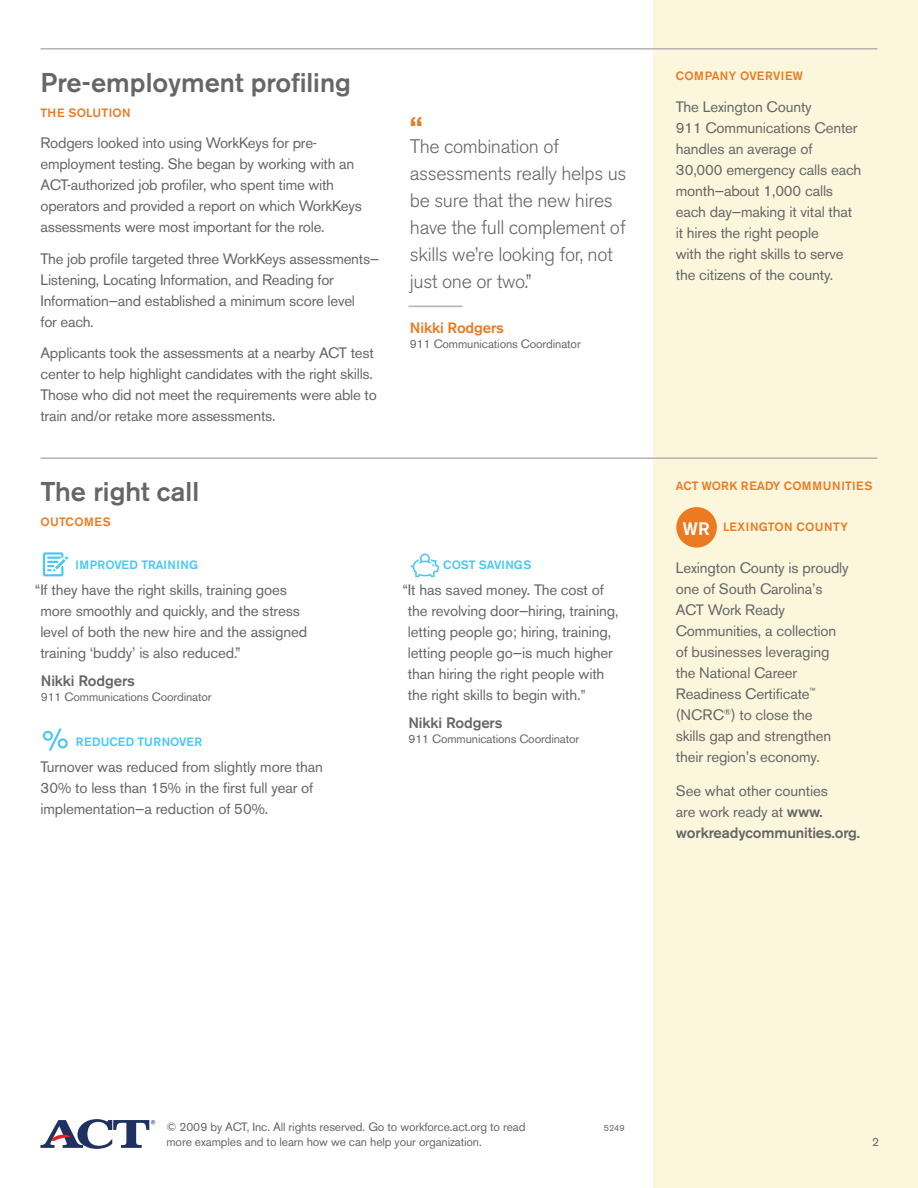
<style>
.page{position:relative;width:918px;height:1188px;background:#fff}
.page>*{position:absolute;margin:0;border:0;box-sizing:border-box;transform-origin:0 0}
.t1{font:500 27px "Akzidenz Grotesk BE";color:#666}
.t2{font:700 27px "Akzidenz Grotesk BE";color:#eb7a21}
.t3{font:300 19.5px/27px "Akzidenz Grotesk BE";letter-spacing:-.02em;color:#666}
.t4{font:500 18px "Akzidenz Grotesk BE";color:#fff}
.t5{font:15px/21px "Akzidenz Grotesk BE";letter-spacing:-.01em;color:#666}
.t6{font:500 15px "Akzidenz Grotesk BE";letter-spacing:-.01em;color:#666}
.t7{font:500 15px "Akzidenz Grotesk BE";letter-spacing:-.01em;color:#eb7a21}
.t8{font:12px/15px "Akzidenz Grotesk BE";letter-spacing:-.01em;color:#666}
.t9{font:500 12px "Akzidenz Grotesk BE";letter-spacing:.025em;color:#eb7a21}
.t10{font:500 12px "Akzidenz Grotesk BE";color:#44c8f5}
.t11{font:9px "Akzidenz Grotesk BE";color:#666}
.s1{font-size:14.25px}
.s2{font-weight:500}
</style>
<div class="page">
<div style="left:653px;top:0;width:265px;height:1188px;background:#fcf6dd"></div>
<hr style="left:40px;top:48px;width:838px;height:2px;background:#b3b3b3">
<svg style="left:40px;top:1119px;width:115px;height:30px"></svg>
<hr style="left:408px;top:306px;width:54px;height:1px;background:#b3b3b3">
<hr style="left:40px;top:458px;width:838px;height:1px;background:#b3b3b3">
<div style="left:676px;top:507px;width:41px;height:41px;background:#eb7a21;border-radius:50%"></div>
<svg style="left:410px;top:554px;width:29px;height:23px"></svg>
<svg style="left:42px;top:728px;width:26px;height:23px"></svg>
<div style="left:43px;top:552px;width:20px;height:24px;border:2px solid #49c8f5"></div>
<svg style="left:48px;top:556px;width:20px;height:15px"></svg>
<h1 class="t1" style="left:40px;top:66px;width:312px">Pre-employment profiling</h1>
<p class="t9" style="left:40px;top:105px;width:92px">THE SOLUTION</p>
<p class="t5" style="left:40px;top:133px;width:323px">Rodgers looked into using WorkKeys for pre&shy;employment testing. She began by working with an ACT-authorized job profiler, who spent time with operators and provided a report on which WorkKeys assessments were most important for the role.</p>
<p class="t5" style="left:40px;top:248px;width:340px">The job profile targeted three WorkKeys assessments— Listening, Locating Information, and Reading for Information—and established a minimum score level<br>for each.</p>
<p class="t5" style="left:40px;top:343px;width:338px">Applicants took the assessments at a nearby ACT test center to help highlight candidates with the right skills.<br>Those who did not meet the requirements were able to train and/or retake more assessments.</p>
<h1 class="t1" style="left:40px;top:475px;width:160px">The right call</h1>
<p class="t9" style="left:40px;top:515px;width:72px">OUTCOMES</p>
<p class="t10" style="left:76px;top:558px;width:124px">IMPROVED TRAINING</p>
<p class="t5" style="left:40px;top:579px;width:268px;text-indent:-5px">“If they have the right skills, training goes more smoothly and quickly, and the stress level of both the new hire and the assigned training ‘buddy’ is also reduced.”</p>
<p class="t6" style="left:41px;top:672px;width:96px">Nikki Rodgers</p>
<p class="t8" style="left:41px;top:689px;width:172px">911 Communications Coordinator</p>
<h1 class="t2" style="left:410px;top:111px;width:14px">“</h1>
<h2 class="t3" style="left:410px;top:133px;width:218px">The combination of assessments really helps us be sure that the new hires have the full complement of skills we’re looking for, not just one or two.”</h2>
<p class="t7" style="left:410px;top:318px;width:96px">Nikki Rodgers</p>
<p class="t8" style="left:410px;top:336px;width:172px">911 Communications Coordinator</p>
<p class="t10" style="left:443px;top:558px;width:90px">COST SAVINGS</p>
<p class="t5" style="left:408px;top:579px;width:212px;text-indent:-5px">“It has saved money. The cost of the revolving door—hiring, training, letting people go; hiring, training, letting people go—is much higher than hiring the right people with the right skills to begin with.<span class="s1">”</span></p>
<p class="t6" style="left:408px;top:714px;width:96px">Nikki Rodgers</p>
<p class="t10" style="left:76px;top:735px;width:128px">REDUCED TURNOVER</p>
<p class="t8" style="left:408px;top:731px;width:172px">911 Communications Coordinator</p>
<p class="t5" style="left:40px;top:756px;width:284px">Turnover was reduced from slightly more than<br>30% to less than 15% in the first full year of implementation—a reduction of 50%.</p>
<p class="t9" style="left:676px;top:69px;width:129px">COMPANY OVERVIEW</p>
<p class="t5" style="left:676px;top:96px;width:187px">The Lexington County<br>911 Communications Center handles an average of<br>30,000 emergency calls each month—about 1,000 calls each day—making it vital that it hires the right people<br>with the right skills to serve the citizens of the county.</p>
<p class="t9" style="left:676px;top:478px;width:198px">ACT WORK READY COMMUNITIES</p>
<p class="t9" style="left:723px;top:520px;width:126px">LEXINGTON COUNTY</p>
<p class="t5" style="left:676px;top:557px;width:174px">Lexington County is proudly one of South Carolina’s<br>ACT Work Ready<br>Communities, a collection of businesses leveraging the National Career<br>Readiness Certificate<sup>™ </sup>(NCRC<sup>®</sup>) to close the<br>skills gap and strengthen their region’s economy.</p>
<p class="t5" style="left:676px;top:780px;width:186px">See what other counties<br>are work ready at <span class="s2">www. workreadycommunities.org.</span></p>
<p class="t4" style="left:683px;top:518px;width:28px">WR</p>
<p class="t8" style="left:167px;top:1119px;width:361px">© 2009 by ACT, Inc. All rights reserved. Go to workforce.act.org to read more examples and to learn how we can help your organization.</p>
<p class="t11" style="left:604px;top:1122px;width:22px">5249</p>
<p class="t8" style="left:872px;top:1135px;width:8px">2</p>
</div>
